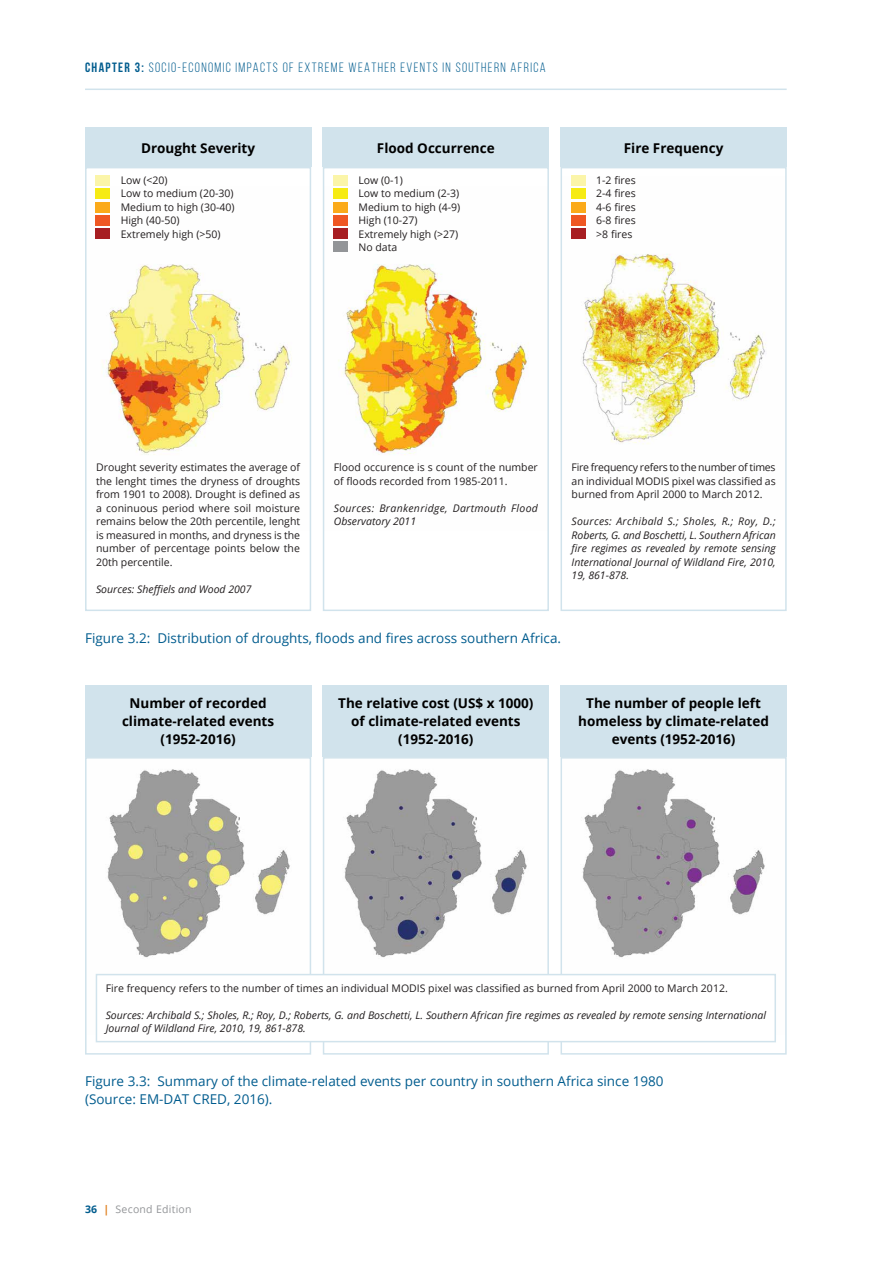
<style>
.page{position:relative;width:893px;height:1263px;background:#fff}
.page>*{position:absolute;margin:0;border:0;box-sizing:border-box;transform-origin:0 0}
.t1{font:700 13.5px/18px "Open Sans";color:#000;text-align:center}
.t2{font:13.5px/18px "Open Sans";color:#005c8e}
.t3{font:13.5px "Bebas Neue";letter-spacing:.1em;color:#005c8e}
.t4{font:10.5px/13.5px "Open Sans";color:#231f20;text-align:justify}
.t5{font:italic 10.5px/13.5px "Open Sans";color:#231f20;text-align:justify}
.t6{font:italic 10.5px/13.5px "Open Sans";letter-spacing:.03em;color:#231f20}
.t7{font:10.5px "Open Sans";letter-spacing:.025em;color:#939598}
.s1{font-weight:700}
.s2{font-weight:700;color:#005c8e}
.s3{font-weight:700;color:#df7e1c}
</style>
<div class="page">
<img style="left:95px;top:188px;width:197px;height:267px">
<div style="left:85px;top:167px;width:226px;height:444px;border:2px solid #d1e3ec"></div>
<img style="left:95px;top:769px;width:195px;height:265px">
<div style="left:85px;top:757px;width:226px;height:297px;border:2px solid #d1e3ec"></div>
<img style="left:333px;top:188px;width:196px;height:267px">
<div style="left:323px;top:167px;width:226px;height:444px;border:2px solid #d1e3ec"></div>
<img style="left:344px;top:769px;width:183px;height:189px">
<div style="left:323px;top:757px;width:226px;height:297px;border:2px solid #d1e3ec"></div>
<img style="left:571px;top:188px;width:194px;height:256px">
<div style="left:560px;top:167px;width:227px;height:444px;border:2px solid #d1e3ec"></div>
<img style="left:582px;top:769px;width:183px;height:189px">
<div style="left:560px;top:757px;width:227px;height:297px;border:2px solid #d1e3ec"></div>
<div style="left:85px;top:685px;width:226px;height:72px;background:#d1e3ec"></div>
<div style="left:85px;top:128px;width:226px;height:39px;background:#d1e3ec"></div>
<div style="left:323px;top:685px;width:226px;height:72px;background:#d1e3ec"></div>
<div style="left:323px;top:128px;width:226px;height:39px;background:#d1e3ec"></div>
<div style="left:560px;top:685px;width:227px;height:72px;background:#d1e3ec"></div>
<div style="left:560px;top:128px;width:227px;height:39px;background:#d1e3ec"></div>
<hr style="left:85px;top:89px;width:702px;height:1px;background:#d1e3ec">
<div style="left:96px;top:176px;width:14px;height:10px;background:#fbf5a9"></div>
<div style="left:96px;top:189px;width:14px;height:10px;background:#f6eb14"></div>
<div style="left:96px;top:202px;width:14px;height:10px;background:#fbaa1a"></div>
<div style="left:96px;top:215px;width:14px;height:11px;background:#ef5723"></div>
<div style="left:96px;top:229px;width:14px;height:10px;background:#a71e22"></div>
<div style="left:571px;top:176px;width:15px;height:10px;background:#fbf5a9"></div>
<div style="left:571px;top:189px;width:15px;height:10px;background:#f6eb14"></div>
<div style="left:571px;top:202px;width:15px;height:10px;background:#fbaa1a"></div>
<div style="left:571px;top:215px;width:15px;height:11px;background:#ef5723"></div>
<div style="left:571px;top:229px;width:15px;height:10px;background:#a71e22"></div>
<div style="left:333px;top:176px;width:15px;height:10px;background:#fbf5a9"></div>
<div style="left:333px;top:189px;width:15px;height:10px;background:#f6eb14"></div>
<div style="left:333px;top:202px;width:15px;height:10px;background:#fbaa1a"></div>
<div style="left:333px;top:215px;width:15px;height:11px;background:#ef5723"></div>
<div style="left:333px;top:229px;width:15px;height:10px;background:#a71e22"></div>
<div style="left:333px;top:242px;width:15px;height:10px;background:#939598"></div>
<div style="left:96px;top:974px;width:679px;height:67px;background:#fff"></div>
<div style="left:96px;top:974px;width:680px;height:68px;border:2px solid #d1e3ec"></div>
<p class="t3" style="left:85px;top:60px;width:462px"><span class="s1">CHAPTER 3:</span> SOCIO-ECONOMIC IMPACTS OF EXTREME WEATHER EVENTS IN SOUTHERN AFRICA</p>
<p class="t1" style="left:141px;top:138px;width:116px">Drought Severity</p>
<p class="t1" style="left:377px;top:138px;width:119px">Flood Occurrence</p>
<p class="t1" style="left:624px;top:138px;width:101px">Fire Frequency</p>
<p class="t4" style="left:121px;top:173px;width:115px;text-align:left">Low (&lt;20)<br>Low to medium (20-30)<br>Medium to high (30-40)<br>High (40-50)<br>Extremely high (&gt;50)</p>
<p class="t4" style="left:596px;top:173px;width:41px">1-2 fires 2-4 fires 4-6 fires 6-8 fires &gt;8 fires</p>
<p class="t4" style="left:358px;top:173px;width:103px;text-align:left">Low (0-1)<br>Low to medium (2-3)<br>Medium to high (4-9)<br>High (10-27)<br>Extremely high (&gt;27)<br>No data</p>
<p class="t4" style="left:96px;top:460px;width:206px">Drought severity estimates the average of the lenght times the dryness of droughts from 1901 to 2008). Drought is defined as a coninuous period where soil moisture remains below the 20th percentile, lenght is measured in months, and dryness is the number of percentage points below the 20th percentile.</p>
<p class="t5" style="left:96px;top:582px;width:157px">Sources: Sheffiels and Wood 2007</p>
<p class="t4" style="left:334px;top:460px;width:206px">Flood occurence is s count of the number of floods recorded from 1985-2011.</p>
<p class="t6" style="left:334px;top:501px;width:206px">Sources: Brankenridge, Dartmouth Flood<br>Observatory 2011</p>
<p class="t4" style="left:572px;top:460px;width:206px">Fire frequency refers to the number of times an individual MODIS pixel was classified as burned from April 2000 to March 2012.</p>
<p class="t5" style="left:572px;top:514px;width:206px">Sources: Archibald S.; Sholes, R.; Roy, D.; Roberts, G. and Boschetti, L. Southern African fire regimes as revealed by remote sensing International Journal of Wildland Fire, 2010, 19, 861-878.</p>
<p class="t2" style="left:85px;top:628px;width:478px">Figure 3.2: Distribution of droughts, floods and fires across southern Africa.</p>
<p class="t1" style="left:122px;top:694px;width:154px">Number of recorded climate-related events (1952-2016)</p>
<p class="t1" style="left:338px;top:694px;width:197px">The relative cost (US$ x 1000) of climate-related events (1952-2016)</p>
<p class="t1" style="left:578px;top:694px;width:192px">The number of people left homeless by climate-related events (1952-2016)</p>
<p class="t4" style="left:106px;top:981px;width:624px">Fire frequency refers to the number of times an individual MODIS pixel was classified as burned from April 2000 to March 2012.</p>
<p class="t5" style="left:106px;top:1008px;width:662px">Sources: Archibald S.; Sholes, R.; Roy, D.; Roberts, G. and Boschetti, L. Southern African fire regimes as revealed by remote sensing International<br>Journal of Wildland Fire, 2010, 19, 861-878.</p>
<p class="t2" style="left:85px;top:1072px;width:580px">Figure 3.3: Summary of the climate-related events per country in southern Africa since 1980 (Source: EM-DAT CRED, 2016).</p>
<p class="t7" style="left:85px;top:1202px;width:108px"><span class="s2">36</span> <span class="s3">|</span> Second Edition</p>
</div>
